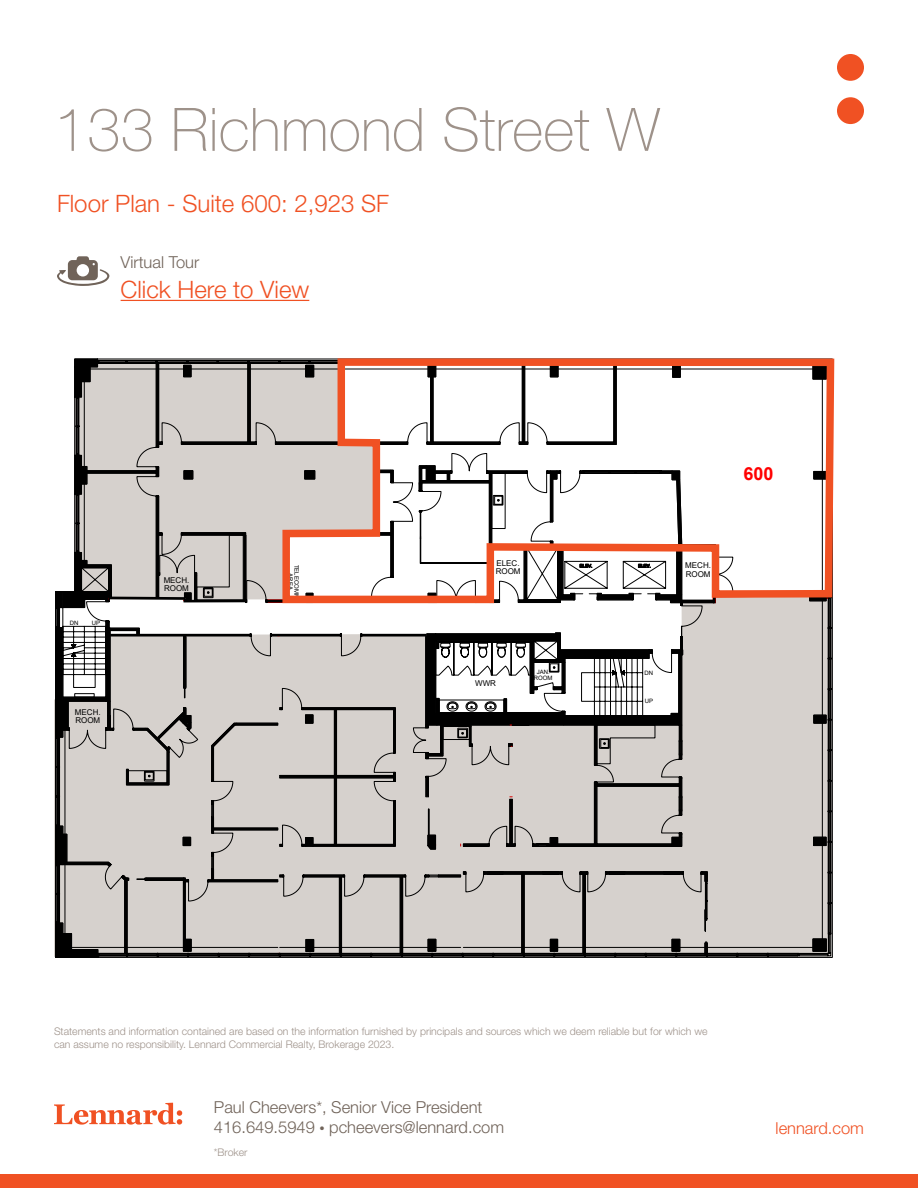
<style>
.page{position:relative;width:918px;height:1188px;background:#fff}
.page>*{position:absolute;margin:0;border:0;box-sizing:border-box;transform-origin:0 0}
.t1{font:100 60px "Helvetica Neue LT Std";color:#9e928a}
.t2{font:300 24px "Helvetica Neue LT Std";color:#f05123}
.t3{font:700 18px "Arial";color:#f00}
.t4{font:300 16.5px/19.8px "Helvetica Neue LT Std";color:#706359}
.t5{font:300 16.5px "Helvetica Neue LT Std";color:#f05123}
.t6{font:300 10.5px/12.6px "Helvetica Neue LT Std";color:#9e928a}
.t7{font:7.95px/8.2px "Arial";color:#000}
.t8{font:6px/6.3px "Arial";color:#000;text-align:center}
.s1{font-size:10.5px}
</style>
<div class="page">
<div style="left:0;top:1174px;width:918px;height:14px;background:#f05123"></div>
<svg style="left:837px;top:54px;width:27px;height:70px"></svg>
<svg style="left:54px;top:1103px;width:128px;height:22px"></svg>
<svg style="left:75px;top:359px;width:204px;height:238px;background:#b4b0ac"></svg>
<svg style="left:54px;top:597px;width:778px;height:360px;background:#c0bcb9"></svg>
<svg style="left:279px;top:358px;width:556px;height:249px"></svg>
<hr style="left:121px;top:300px;width:188px;height:1px;background:#f05123">
<svg style="left:57px;top:256px;width:52px;height:30px"></svg>
<h1 class="t1" style="left:54px;top:95px;width:607px">133 Richmond Street W</h1>
<h2 class="t2" style="left:57px;top:189px;width:334px">Floor Plan - Suite 600: 2,923 SF</h2>
<h3 class="t4" style="left:121px;top:252px;width:80px">Virtual Tour</h3>
<h2 class="t2" style="left:121px;top:275px;width:190px">Click Here to View</h2>
<p class="t8" style="left:70px;top:620px;width:10px">DN</p>
<p class="t8" style="left:92px;top:620px;width:10px">UP</p>
<p class="t7" style="left:75px;top:708px;width:27px">MECH.<br>ROOM</p>
<p class="t7" style="left:164px;top:576px;width:27px">MECH.<br>ROOM</p>
<p class="t8" style="left:300px;top:565px;width:35px;rotate:90deg">TELECOMM<br>AREA</p>
<p class="t7" style="left:496px;top:558px;width:26px;line-height:8.9px">ELEC.<br>ROOM</p>
<p class="t7" style="left:475px;top:679px;width:22px">WWR</p>
<p class="t8" style="left:534px;top:669px;width:20px">JAN.<br>ROOM</p>
<p class="t7" style="left:685px;top:562px;width:27px">MECH.<br>ROOM</p>
<h3 class="t3" style="left:744px;top:461px;width:32px">600</h3>
<p class="t8" style="left:645px;top:670px;width:10px">DN</p>
<p class="t8" style="left:645px;top:698px;width:10px">UP</p>
<p class="t6" style="left:54px;top:1025px;width:655px">Statements and information contained are based on the information furnished by principals and sources which we deem reliable but for which we can assume no responsibility. Lennard Commercial Realty, Brokerage 2023.</p>
<h3 class="t4" style="left:214px;top:1097px;width:292px">Paul Cheevers*, Senior Vice President<br>416.649.5949 <span class="s1">•</span> pcheevers@lennard.com</h3>
<p class="t6" style="left:214px;top:1146px;width:35px">*Broker</p>
<h3 class="t5" style="left:776px;top:1118px;width:90px">lennard.com</h3>
</div>
